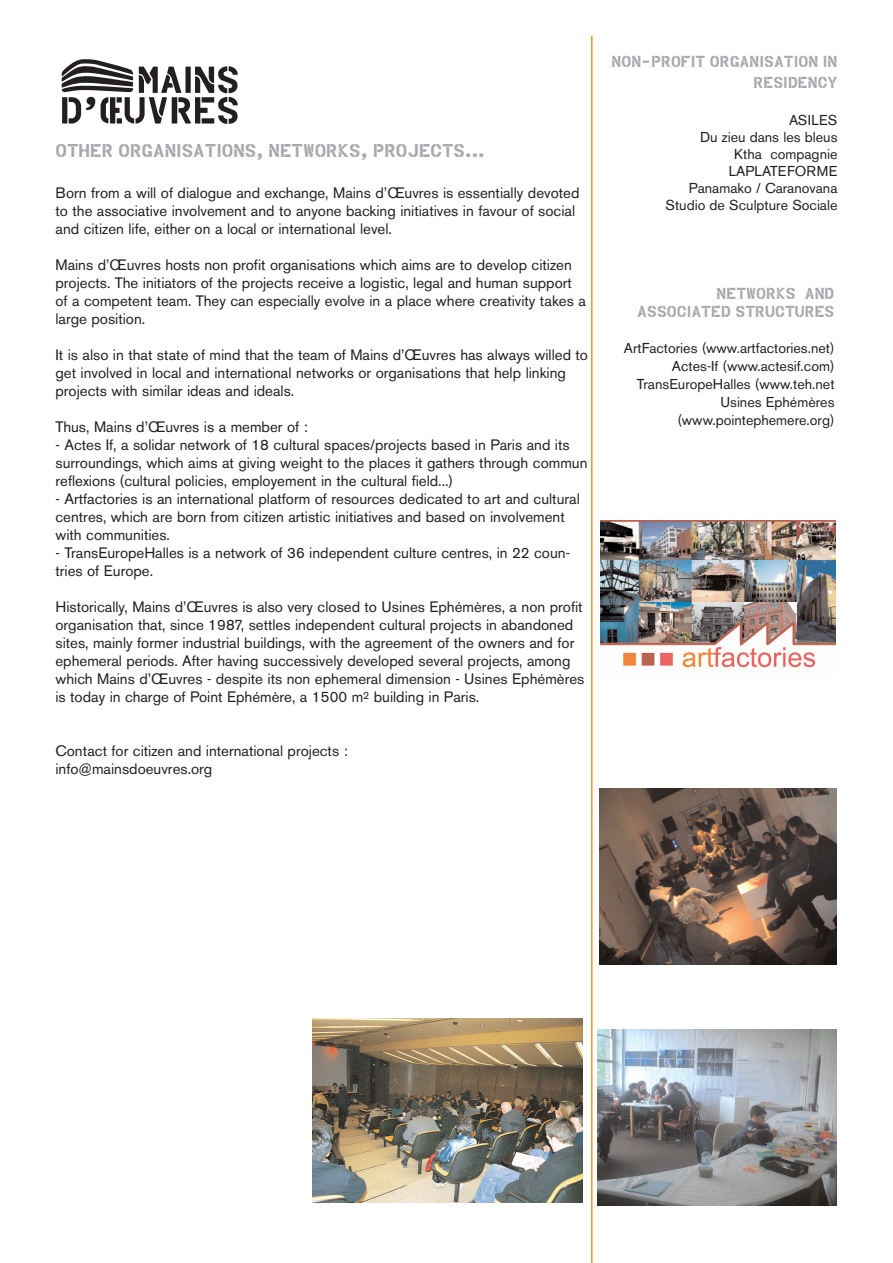
<style>
.page{position:relative;width:893px;height:1263px;background:#fff}
.page>*{position:absolute;margin:0;border:0;box-sizing:border-box;transform-origin:0 0}
.t1{font:21px "Manuel";color:#a8a9ad}
.t2{font:18px/21.6px "Manuel";color:#a8a9ad;text-align:right}
.t3{font:15px/18px "Akzidenz Grotesk BE";color:#231f20}
.t4{font:14.25px/17.1px "Akzidenz Grotesk BE";color:#231f20;text-align:right}
</style>
<div class="page">
<hr style="left:591px;top:36px;width:1px;height:1227px;background:#f29324">
<svg style="left:61px;top:59px;width:177px;height:65px"></svg>
<img style="left:313px;top:1018px;width:270px;height:185px">
<img style="left:599px;top:788px;width:237px;height:176px">
<img style="left:598px;top:1029px;width:238px;height:177px">
<img style="left:601px;top:521px;width:235px;height:147px">
<h1 class="t1" style="left:56px;top:141px;width:431px">OTHER ORGANISATIONS, NETWORKS, PROJECTS...</h1>
<p class="t3" style="left:56px;top:185px;width:525px">Born from a will of dialogue and exchange, Mains d’Œuvres is essentially devoted to the associative involvement and to anyone backing initiatives in favour of social and citizen life, either on a local or international level.</p>
<p class="t3" style="left:56px;top:257px;width:532px">Mains d’Œuvres hosts non profit organisations which aims are to develop citizen projects. The initiators of the projects receive a logistic, legal and human support of a competent team. They can especially evolve in a place where creativity takes a large position.</p>
<p class="t3" style="left:56px;top:347px;width:534px">It is also in that state of mind that the team of Mains d’Œuvres has always willed to get involved in local and international networks or organisations that help linking projects with similar ideas and ideals.</p>
<p class="t3" style="left:56px;top:419px;width:254px">Thus, Mains d’Œuvres is a member of :</p>
<p class="t3" style="left:56px;top:437px;width:534px">- Actes If, a solidar network of 18 cultural spaces/projects based in Paris and its surroundings, which aims at giving weight to the places it gathers through commun reflexions (cultural policies, employement in the cultural field...)</p>
<p class="t3" style="left:56px;top:491px;width:526px">- Artfactories is an international platform of resources dedicated to art and cultural centres, which are born from citizen artistic initiatives and based on involvement with communities.</p>
<p class="t3" style="left:55px;top:545px;width:516px">- TransEuropeHalles is a network of 36 independent culture centres, in 22 coun&shy;tries of Europe.</p>
<p class="t3" style="left:55px;top:599px;width:530px">Historically, Mains d’Œuvres is also very closed to Usines Ephémères, a non profit organisation that, since 1987, settles independent cultural projects in abandoned sites, mainly former industrial buildings, with the agreement of the owners and for ephemeral periods. After having successively developed several projects, among which Mains d’Œuvres - despite its non ephemeral dimension - Usines Ephémères is today in charge of Point Ephémère, a 1500 m<sup>2</sup> building in Paris.</p>
<p class="t3" style="left:56px;top:743px;width:294px">Contact for citizen and international projects : info@mainsdoeuvres.org</p>
<p class="t2" style="left:612px;top:51px;width:227px">NON-PROFIT ORGANISATION IN<br>RESIDENCY</p>
<p class="t4" style="left:666px;top:113px;width:173px">ASILES<br>Du zieu dans les bleus<br>Ktha compagnie<br>LAPLATEFORME<br>Panamako / Caranovana<br>Studio de Sculpture Sociale</p>
<p class="t2" style="left:637px;top:286px;width:199px;line-height:18px">NETWORKS AND<br>ASSOCIATED STRUCTURES</p>
<p class="t4" style="left:624px;top:341px;width:212px;line-height:18px">ArtFactories (www.artfactories.net)<br>Actes-If (www.actesif.com)<br>TransEuropeHalles (www.teh.net<br>Usines Ephémères (www.pointephemere.org)</p>
</div>
